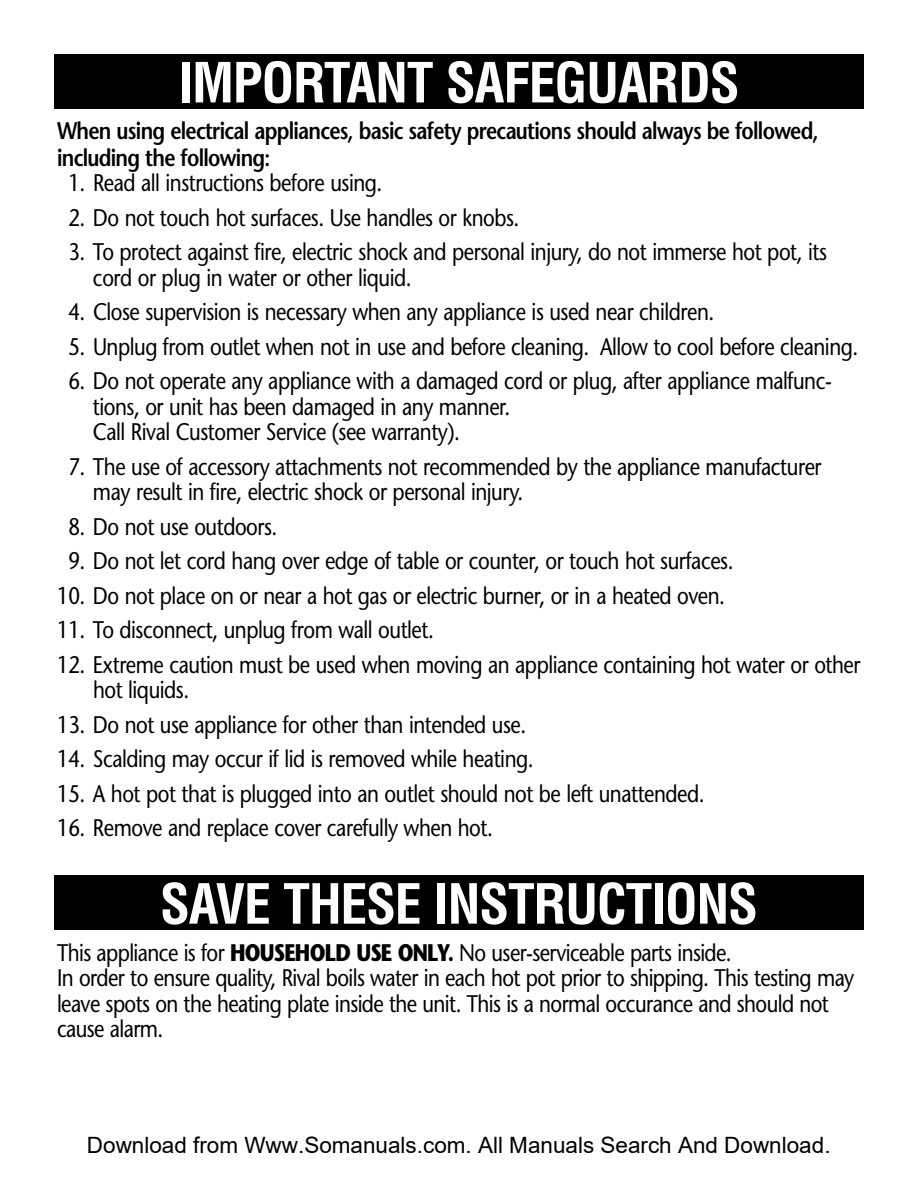
<style>
.page{position:relative;width:918px;height:1188px;background:#fff}
.page>*{position:absolute;margin:0;border:0;box-sizing:border-box;transform-origin:0 0}
.t1{font:700 condensed 54px "Helvetica";letter-spacing:-.025em;color:#fff}
.t2{font:24px/25.5px "Stone Sans";letter-spacing:-.025em;color:#000;scale:.85 1}
.t3{font:600 24px/27px "Stone Sans";letter-spacing:-.035em;color:#000;scale:.85 1}
.t4{font:22.5px "Arial";color:#000}
.s1{font-weight:700}
</style>
<div class="page">
<div style="left:54px;top:54px;width:810px;height:55px;background:#000"></div>
<div style="left:54px;top:875px;width:810px;height:55px;background:#000"></div>
<h1 class="t1" style="left:178px;top:62px;width:563px">IMPORTANT SAFEGUARDS</h1>
<p class="t3" style="left:57px;top:119px;width:898px">When using electrical appliances, basic safety precautions should always be followed, including the following:</p>
<p class="t2" style="left:68px;top:173px;width:371px">1. Read all instructions before using.</p>
<p class="t2" style="left:68px;top:207px;width:532px">2. Do not touch hot surfaces. Use handles or knobs.</p>
<p class="t2" style="left:93px;top:242px;width:865px;text-indent:-25px">3. To protect against fire, electric shock and personal injury, do not immerse hot pot, its cord or plug in water or other liquid.</p>
<p class="t2" style="left:68px;top:302px;width:761px">4. Close supervision is necessary when any appliance is used near children.</p>
<p class="t2" style="left:68px;top:336px;width:931px">5. Unplug from outlet when not in use and before cleaning. Allow to cool before cleaning.</p>
<p class="t2" style="left:93px;top:371px;width:871px;text-indent:-25px">6. Do not operate any appliance with a damaged cord or plug, after appliance malfunc&shy;tions, or unit has been damaged in any manner.<br>Call Rival Customer Service (see warranty).</p>
<p class="t2" style="left:93px;top:456px;width:859px;text-indent:-25px">7. The use of accessory attachments not recommended by the appliance manufacturer may result in fire, electric shock or personal injury.</p>
<p class="t2" style="left:68px;top:516px;width:247px">8. Do not use outdoors.</p>
<p class="t2" style="left:68px;top:551px;width:784px">9. Do not let cord hang over edge of table or counter, or touch hot surfaces.</p>
<p class="t2" style="left:57px;top:585px;width:787px">10. Do not place on or near a hot gas or electric burner, or in a heated oven.</p>
<p class="t2" style="left:57px;top:620px;width:445px">11. To disconnect, unplug from wall outlet.</p>
<p class="t2" style="left:93px;top:654px;width:905px;text-indent:-36px">12. Extreme caution must be used when moving an appliance containing hot water or other hot liquids.</p>
<p class="t2" style="left:57px;top:714px;width:553px">13. Do not use appliance for other than intended use.</p>
<p class="t2" style="left:57px;top:749px;width:562px">14. Scalding may occur if lid is removed while heating.</p>
<p class="t2" style="left:57px;top:783px;width:763px">15. A hot pot that is plugged into an outlet should not be left unattended.</p>
<p class="t2" style="left:57px;top:818px;width:514px">16. Remove and replace cover carefully when hot.</p>
<h1 class="t1" style="left:160px;top:883px;width:600px">SAVE THESE INSTRUCTIONS</h1>
<p class="t2" style="left:57px;top:942px;width:940px">This appliance is for <span class="s1">HOUSEHOLD USE ONLY.</span> No user-serviceable parts inside.<br>In order to ensure quality, Rival boils water in each hot pot prior to shipping. This testing may leave spots on the heating plate inside the unit. This is a normal occurance and should not cause alarm.</p>
<p class="t4" style="left:87px;top:1133px;width:745px">Download from Www.Somanuals.com. All Manuals Search And Download.</p>
</div>
